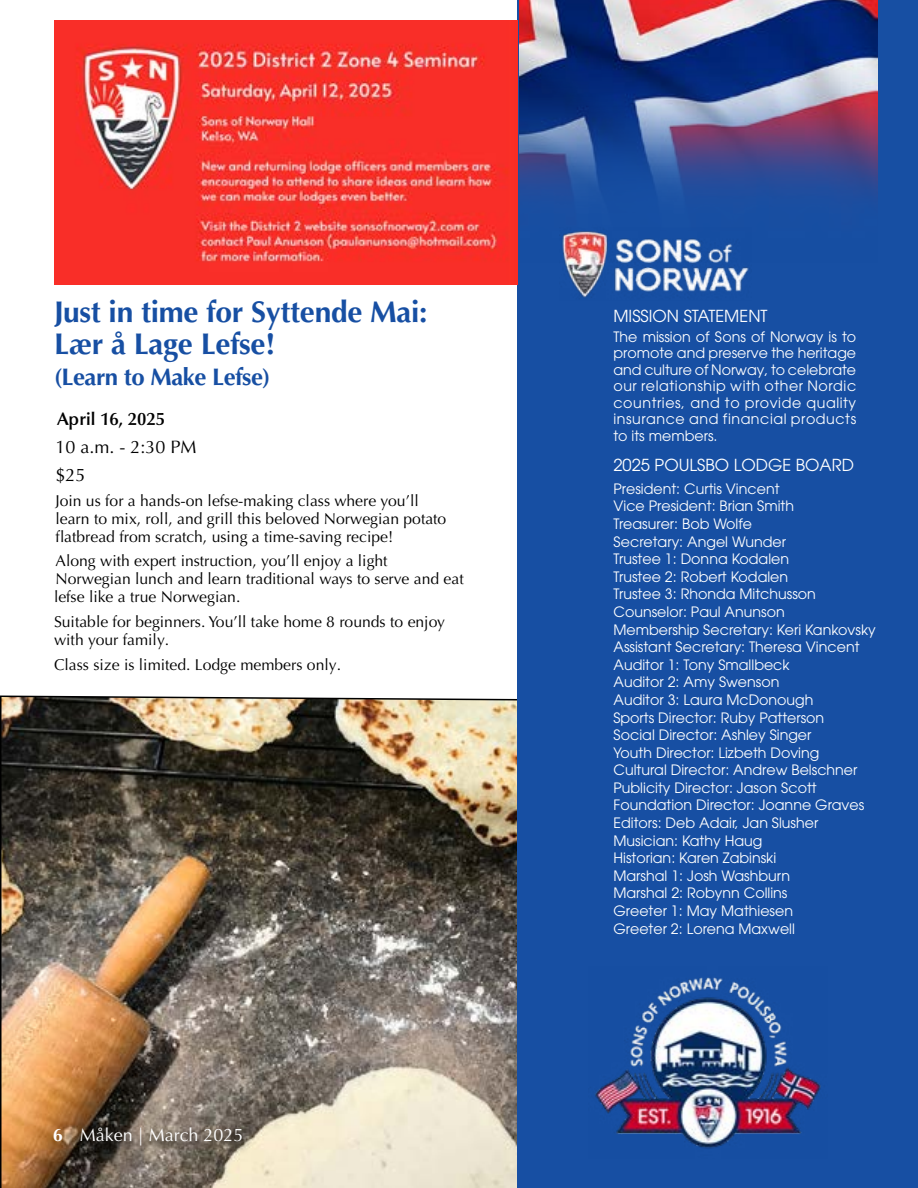
<style>
.page{position:relative;width:918px;height:1188px;background:#fff}
.page>*{position:absolute;margin:0;border:0;box-sizing:border-box;transform-origin:0 0}
.t1{font:700 30px/31.5px "Optima LT Pro";letter-spacing:-.01em;color:#174fa3}
.t2{font:700 24px "Optima LT Pro";letter-spacing:-.02em;color:#174fa3}
.t3{font:18px/27.8px "Optima LT Pro";color:#000}
.t4{font:18px "Optima LT Pro";color:#fff}
.t5{font:600 18px "Optima LT Pro";color:#000}
.t6{font:16.5px "ITC Avant Garde Pro";color:#fff}
.t7{font:15.75px/18px "Optima LT Pro";color:#000}
.t8{font:14.25px/17.5px "ITC Avant Garde Pro";color:#fff;text-align:justify}
.s1{font-weight:700}
</style>
<div class="page">
<img style="left:0;top:695px;width:517px;height:493px">
<div style="left:517px;top:0;width:401px;height:1188px;background:#174fa3"></div>
<img style="left:519px;top:0;width:359px;height:197px">
<img style="left:595px;top:977px;width:226px;height:172px">
<img style="left:562px;top:231px;width:187px;height:67px">
<div style="left:75px;top:1125px;width:177px;height:33px;background:#000;opacity:.75"></div>
<img style="left:54px;top:21px;width:463px;height:263px">
<h1 class="t1" style="left:54px;top:296px;width:375px">Just in time for Syttende Mai:<br>Lær å Lage Lefse!</h1>
<h2 class="t2" style="left:54px;top:361px;width:218px">(Learn to Make Lefse)</h2>
<p class="t5" style="left:57px;top:408px;width:110px">April 16, 2025</p>
<p class="t3" style="left:56px;top:433px;width:143px">10 a.m. - 2:30 PM $25</p>
<p class="t7" style="left:56px;top:491px;width:392px">Join us for a hands-on lefse-making class where you’ll learn to mix, roll, and grill this beloved Norwegian potato flatbread from scratch, using a time-saving recipe!</p>
<p class="t7" style="left:54px;top:552px;width:411px">Along with expert instruction, you’ll enjoy a light<br>Norwegian lunch and learn traditional ways to serve and eat lefse like a true Norwegian.</p>
<p class="t7" style="left:54px;top:613px;width:393px">Suitable for beginners. You’ll take home 8 rounds to enjoy with your family.</p>
<p class="t7" style="left:54px;top:656px;width:289px">Class size is limited. Lodge members only.</p>
<p class="t4" style="left:53px;top:1123px;width:192px"><span class="s1">6</span> Måken | March 2025</p>
<p class="t6" style="left:613px;top:306px;width:156px">MISSION STATEMENT</p>
<p class="t8" style="left:613px;top:328px;width:244px;line-height:16.5px">The mission of Sons of Norway is to promote and preserve the heritage and culture of Norway, to celebrate our relationship with other Nordic countries, and to provide quality insurance and financial products to its members.</p>
<p class="t6" style="left:613px;top:454px;width:242px">2025 POULSBO LODGE BOARD</p>
<p class="t8" style="left:613px;top:480px;width:264px;text-align:left">President: Curtis Vincent<br>Vice President: Brian Smith<br>Treasurer: Bob Wolfe<br>Secretary: Angel Wunder<br>Trustee 1: Donna Kodalen<br>Trustee 2: Robert Kodalen<br>Trustee 3: Rhonda Mitchusson<br>Counselor: Paul Anunson<br>Membership Secretary: Keri Kankovsky<br>Assistant Secretary: Theresa Vincent<br>Auditor 1: Tony Smallbeck<br>Auditor 2: Amy Swenson<br>Auditor 3: Laura McDonough<br>Sports Director: Ruby Patterson<br>Social Director: Ashley Singer<br>Youth Director: Lizbeth Doving<br>Cultural Director: Andrew Belschner<br>Publicity Director: Jason Scott<br>Foundation Director: Joanne Graves<br>Editors: Deb Adair, Jan Slusher<br>Musician: Kathy Haug<br>Historian: Karen Zabinski<br>Marshal 1: Josh Washburn<br>Marshal 2: Robynn Collins<br>Greeter 1: May Mathiesen<br>Greeter 2: Lorena Maxwell</p>
</div>
